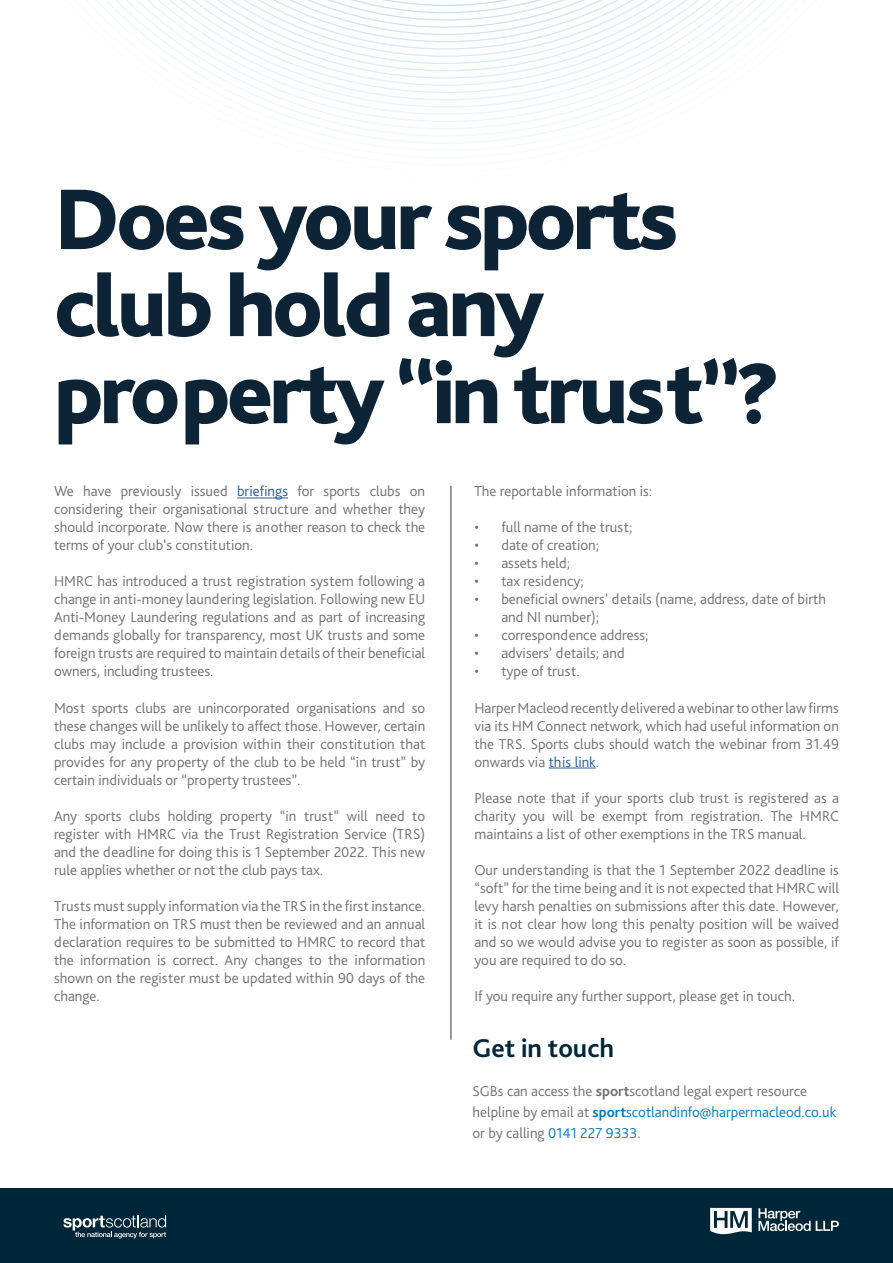
<style>
.page{position:relative;width:893px;height:1263px;background:#fff}
.page>*{position:absolute;margin:0;border:0;box-sizing:border-box;transform-origin:0 0}
.t1{font:800 90px/87px "Bliss Pro";letter-spacing:-.04em;color:#0d2437}
.t2{font:700 27px "Bliss Pro";color:#00263a}
.t3{font:300 15px/18px "Bliss Pro";color:#706f6f;text-align:justify}
.s1{color:#275b9b}
.s2{font-weight:700}
.s3{font-weight:700;color:#007bc0}
.s4{color:#007bc0}
</style>
<div class="page">
<div style="left:0;top:1188px;width:893px;height:75px;background:#00263a"></div>
<hr style="left:237px;top:498px;width:51px;height:1px;background:#275b9b">
<hr style="left:451px;top:486px;width:1px;height:554px;background:#273c4e">
<hr style="left:549px;top:768px;width:47px;height:1px;background:#275b9b">
<svg style="left:63px;top:1215px;width:103px;height:23px"></svg>
<svg style="left:758px;top:1208px;width:81px;height:23px"></svg>
<svg style="left:710px;top:1208px;width:42px;height:26px"></svg>
<svg style="left:266px;top:108px;width:359px;height:7px"></svg>
<svg style="left:248px;top:100px;width:396px;height:8px"></svg>
<svg style="left:233px;top:93px;width:426px;height:7px"></svg>
<svg style="left:220px;top:86px;width:452px;height:7px"></svg>
<svg style="left:207px;top:79px;width:478px;height:7px"></svg>
<svg style="left:194px;top:71px;width:504px;height:8px"></svg>
<svg style="left:183px;top:64px;width:526px;height:7px"></svg>
<svg style="left:173px;top:57px;width:546px;height:7px"></svg>
<svg style="left:106px;top:0;width:680px;height:57px"></svg>
<h1 class="t1" style="left:54px;top:173px;width:728px">Does your sports club hold any property “in trust”?</h1>
<p class="t3" style="left:54px;top:482px;width:373px">We have previously issued <span class="s1">briefings</span> for sports clubs on considering their organisational structure and whether they should incorporate. Now there is another reason to check the terms of your club’s constitution.</p>
<p class="t3" style="left:54px;top:572px;width:373px">HMRC has introduced a trust registration system following a change in anti-money laundering legislation. Following new EU Anti-Money Laundering regulations and as part of increasing demands globally for transparency, most UK trusts and some foreign trusts are required to maintain details of their beneficial owners, including trustees.</p>
<p class="t3" style="left:54px;top:698px;width:373px">Most sports clubs are unincorporated organisations and so these changes will be unlikely to affect those. However, certain clubs may include a provision within their constitution that provides for any property of the club to be held “in trust” by certain individuals or “property trustees”.</p>
<p class="t3" style="left:54px;top:806px;width:373px">Any sports clubs holding property “in trust” will need to register with HMRC via the Trust Registration Service (TRS) and the deadline for doing this is 1 September 2022. This new rule applies whether or not the club pays tax.</p>
<p class="t3" style="left:54px;top:896px;width:373px">Trusts must supply information via the TRS in the first instance.<br>The information on TRS must then be reviewed and an annual declaration requires to be submitted to HMRC to record that the information is correct. Any changes to the information shown on the register must be updated within 90 days of the change.</p>
<p class="t3" style="left:474px;top:482px;width:179px">The reportable information is:</p>
<p class="t3" style="left:474px;top:518px;width:160px">• full name of the trust;</p>
<p class="t3" style="left:474px;top:536px;width:126px">• date of creation;</p>
<p class="t3" style="left:474px;top:554px;width:97px">• assets held;</p>
<p class="t3" style="left:474px;top:572px;width:111px">• tax residency;</p>
<p class="t3" style="left:501px;top:590px;width:326px;text-indent:-27px">• beneficial owners’ details (name, address, date of birth and NI number);</p>
<p class="t3" style="left:474px;top:626px;width:176px">• correspondence address;</p>
<p class="t3" style="left:474px;top:644px;width:152px">• advisers’ details; and</p>
<p class="t3" style="left:474px;top:662px;width:107px">• type of trust.</p>
<p class="t3" style="left:474px;top:698px;width:366px">Harper Macleod recently delivered a webinar to other law firms via its HM Connect network, which had useful information on the TRS. Sports clubs should watch the webinar from 31.49 onwards via <span class="s1">this link</span>.</p>
<p class="t3" style="left:474px;top:788px;width:366px">Please note that if your sports club trust is registered as a charity you will be exempt from registration. The HMRC maintains a list of other exemptions in the TRS manual.</p>
<p class="t3" style="left:474px;top:860px;width:366px">Our understanding is that the 1 September 2022 deadline is “soft” for the time being and it is not expected that HMRC will levy harsh penalties on submissions after this date. However, it is not clear how long this penalty position will be waived and so we would advise you to register as soon as possible, if you are required to do so.</p>
<p class="t3" style="left:474px;top:986px;width:322px">If you require any further support, please get in touch.</p>
<h2 class="t2" style="left:472px;top:1031px;width:143px">Get in touch</h2>
<p class="t3" style="left:472px;top:1080px;width:365px;line-height:21px;text-align:left">SGBs can access the <span class="s2">sport</span>scotland legal expert resource helpline by email at <span class="s3">sport</span><span class="s4">scotlandinfo@harpermacleod.co.uk </span>or by calling <span class="s4">0141 227 9333</span>.</p>
</div>
